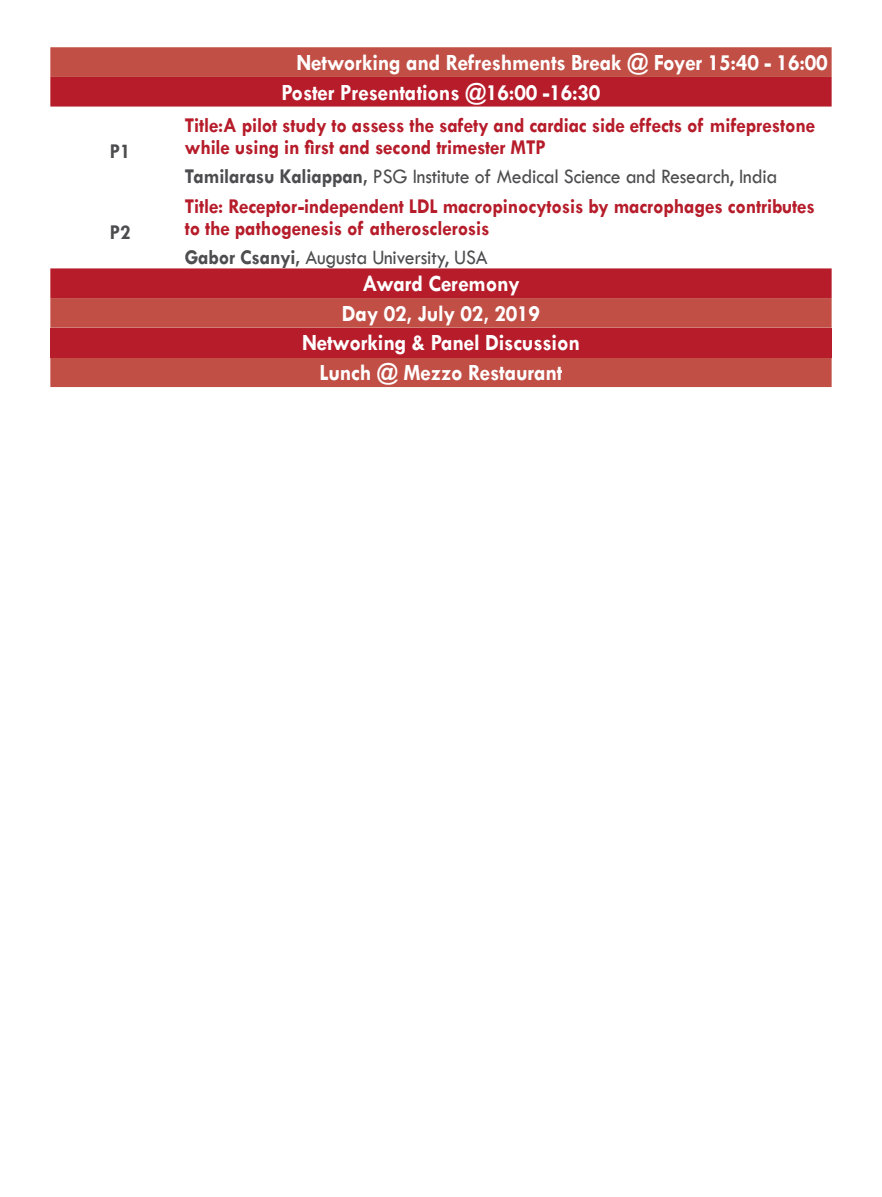
<style>
.page{position:relative;width:882px;height:1197px;background:#fff}
.page>*{position:absolute;margin:0;border:0;box-sizing:border-box;transform-origin:0 0}
.t1{font:700 23.45px/29.8px "Tw Cen";letter-spacing:-.01em;color:#fff;scale:.93 1}
.t2{font:700 21.18px/21.7px "Tw Cen";letter-spacing:-.01em;color:#b61c2a;scale:.93 1}
.t3{font:21.18px "Tw Cen";letter-spacing:-.01em;color:#4d4d4f;scale:.93 1}
.t4{font:700 21.18px "Tw Cen";color:#4d4d4f;scale:.93 1}
.s1{font-weight:700}
</style>
<div class="page">
<svg style="left:50px;top:47px;width:782px;height:340px;background:#c15047"></svg>
<svg style="left:50px;top:77px;width:782px;height:221px"></svg>
<div style="left:50px;top:328px;width:782px;height:29px;background:#b61c2a"></div>
<p class="t4" style="left:110px;top:138px;width:24px">P1</p>
<p class="t4" style="left:110px;top:219px;width:24px">P2</p>
<p class="t1" style="left:282px;top:47px;width:589px;text-indent:15px">Networking and Refreshments Break @ Foyer 15:40 - 16:00<br>Poster Presentations @16:00 -16:30</p>
<p class="t2" style="left:185px;top:114px;width:679px">Title:A pilot study to assess the safety and cardiac side effects of mifeprestone while using in first and second trimester MTP</p>
<p class="t3" style="left:185px;top:164px;width:639px"><span class="s1">Tamilarasu Kaliappan,</span> PSG Institute of Medical Science and Research, India</p>
<p class="t2" style="left:185px;top:195px;width:679px">Title: Receptor-independent LDL macropinocytosis by macrophages contributes to the pathogenesis of atherosclerosis</p>
<p class="t3" style="left:185px;top:245px;width:327px"><span class="s1">Gabor Csanyi,</span> Augusta University, USA</p>
<p class="t1" style="left:302px;top:268px;width:300px;text-align:center">Award Ceremony<br>Day 02, July 02, 2019<br>Networking &amp; Panel Discussion<br>Lunch @ Mezzo Restaurant</p>
</div>
